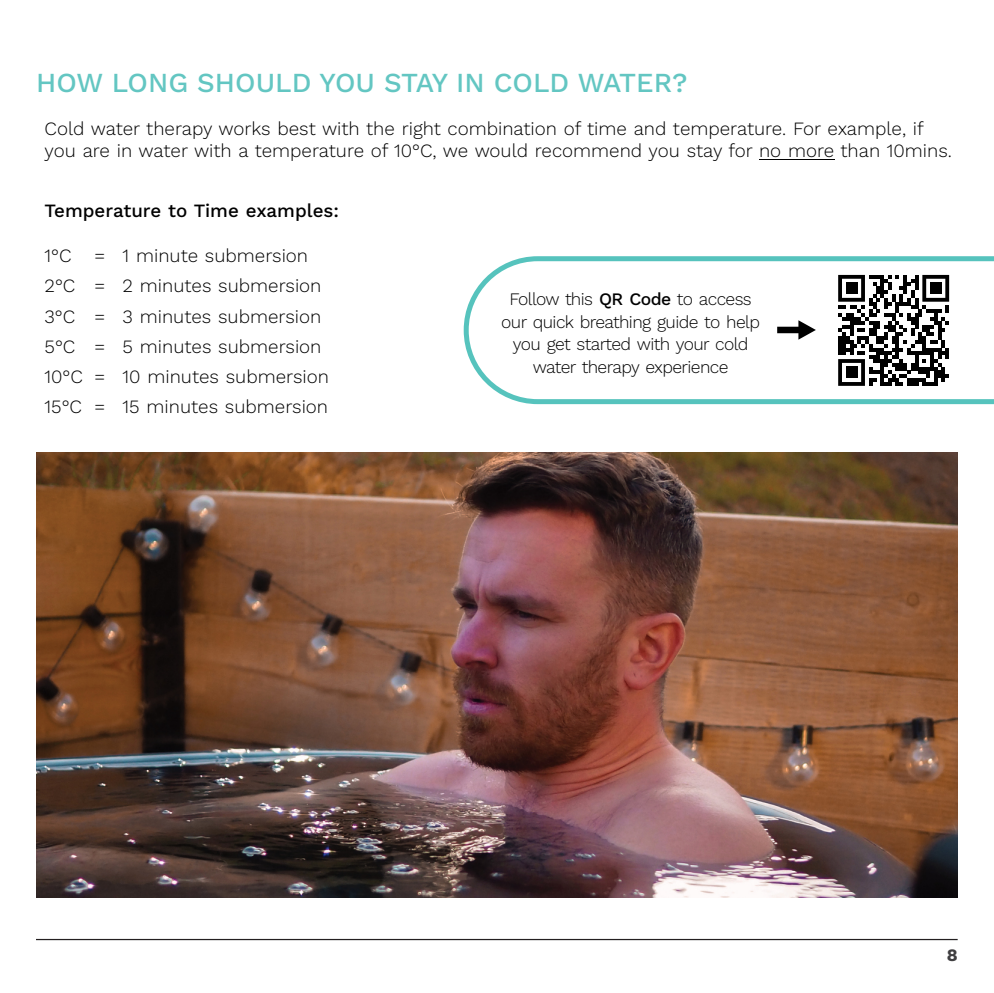
<style>
.page{position:relative;width:994px;height:993px;background:#fff}
.page>*{position:absolute;margin:0;border:0;box-sizing:border-box;transform-origin:0 0}
.t1{font:500 27.5px "Work Sans";color:#63c6c2}
.t2{font:300 18.75px/30px "Work Sans";color:#000}
.t3{font:500 18.75px "Work Sans";color:#000}
.t4{font:300 17.5px/22.5px "Work Sans";letter-spacing:-.035em;color:#000;text-align:center}
.t5{font:700 17.5px "Work Sans";color:#403f41}
.s1{font-weight:500}
</style>
<div class="page">
<hr style="left:36px;top:938px;width:921px;height:2px;background:#231f20">
<hr style="left:758px;top:159px;width:75px;height:1px;background:#000">
<svg style="left:463px;top:256px;width:529px;height:149px"></svg>
<svg style="left:776px;top:320px;width:39px;height:19px"></svg>
<div style="left:826px;top:263px;width:134px;height:134px;background:#fff"></div>
<svg style="left:838px;top:275px;width:110px;height:111px"></svg>
<div style="left:845px;top:367px;width:11px;height:11px;background:#000"></div>
<img style="left:36px;top:452px;width:921px;height:445px">
<h1 class="t1" style="left:36px;top:66px;width:652px">HOW LONG SHOULD YOU STAY IN COLD WATER?</h1>
<p class="t2" style="left:45px;top:117px;width:908px;line-height:22.5px">Cold water therapy works best with the right combination of time and temperature. For example, if you are in water with a temperature of 10°C, we would recommend you stay for no more than 10mins.</p>
<p class="t3" style="left:45px;top:200px;width:296px">Temperature to Time examples:</p>
<p class="t2" style="left:45px;top:241px;width:286px">1°C = 1 minute submersion<br>2°C = 2 minutes submersion<br>3°C = 3 minutes submersion<br>5°C = 5 minutes submersion<br>10°C = 10 minutes submersion<br>15°C = 15 minutes submersion</p>
<p class="t4" style="left:501px;top:288px;width:260px">Follow this <span class="s1">QR Code</span> to access our quick breathing guide to help you get started with your cold water therapy experience</p>
<p class="t5" style="left:946px;top:944px;width:12px">8</p>
</div>
